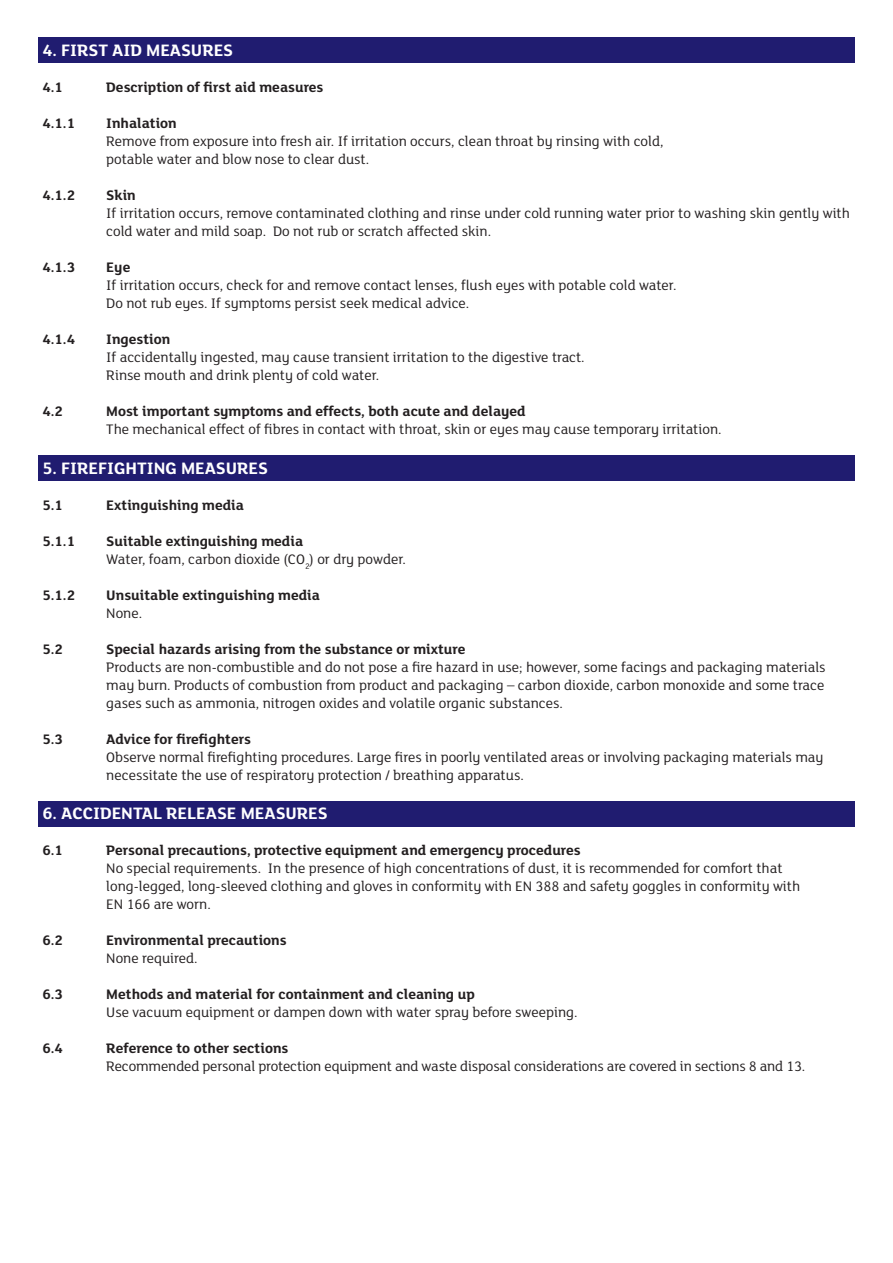
<style>
.page{position:relative;width:893px;height:1263px;background:#fff}
.page>*{position:absolute;margin:0;border:0;box-sizing:border-box;transform-origin:0 0}
.t1{font:700 18px "FS Lola";color:#fff}
.t2{font:15px/18px "FS Lola";color:#231f20}
.t3{font:700 15px "FS Lola";color:#231f20}
.s1{font-weight:700}
</style>
<div class="page">
<div style="left:38px;top:801px;width:817px;height:25px;background:#201c70"></div>
<div style="left:38px;top:455px;width:817px;height:25px;background:#201c70"></div>
<div style="left:38px;top:37px;width:817px;height:26px;background:#201c70"></div>
<p class="t1" style="left:43px;top:38px;width:192px">4. FIRST AID MEASURES</p>
<p class="t3" style="left:43px;top:77px;width:22px">4.1</p>
<p class="t3" style="left:106px;top:77px;width:219px">Description of first aid measures</p>
<p class="t3" style="left:43px;top:113px;width:34px">4.1.1</p>
<p class="t3" style="left:106px;top:113px;width:72px">Inhalation</p>
<p class="t2" style="left:106px;top:132px;width:559px">Remove from exposure into fresh air. If irritation occurs, clean throat by rinsing with cold, potable water and blow nose to clear dust.</p>
<p class="t3" style="left:43px;top:185px;width:34px">4.1.2</p>
<p class="t3" style="left:106px;top:185px;width:31px">Skin</p>
<p class="t2" style="left:106px;top:204px;width:745px">If irritation occurs, remove contaminated clothing and rinse under cold running water prior to washing skin gently with cold water and mild soap. Do not rub or scratch affected skin.</p>
<p class="t3" style="left:43px;top:257px;width:34px">4.1.3</p>
<p class="t3" style="left:106px;top:257px;width:26px">Eye</p>
<p class="t2" style="left:106px;top:276px;width:572px">If irritation occurs, check for and remove contact lenses, flush eyes with potable cold water.<br>Do not rub eyes. If symptoms persist seek medical advice.</p>
<p class="t3" style="left:43px;top:329px;width:34px">4.1.4</p>
<p class="t3" style="left:106px;top:329px;width:66px">Ingestion</p>
<p class="t2" style="left:106px;top:348px;width:480px">If accidentally ingested, may cause transient irritation to the digestive tract.<br>Rinse mouth and drink plenty of cold water.</p>
<p class="t3" style="left:43px;top:401px;width:22px">4.2</p>
<p class="t3" style="left:106px;top:401px;width:421px">Most important symptoms and effects, both acute and delayed</p>
<p class="t2" style="left:106px;top:420px;width:617px">The mechanical effect of fibres in contact with throat, skin or eyes may cause temporary irritation.</p>
<p class="t1" style="left:43px;top:455px;width:227px">5. FIREFIGHTING MEASURES</p>
<p class="t3" style="left:43px;top:494px;width:22px">5.1</p>
<p class="t3" style="left:106px;top:494px;width:139px">Extinguishing media</p>
<p class="t3" style="left:43px;top:530px;width:34px">5.1.1</p>
<p class="t2" style="left:106px;top:531px;width:301px"><span class="s1">Suitable extinguishing media<br></span>Water, foam, carbon dioxide (CO<sub>2</sub>) or dry powder.</p>
<p class="t3" style="left:43px;top:584px;width:34px">5.1.2</p>
<p class="t3" style="left:106px;top:584px;width:215px">Unsuitable extinguishing media</p>
<p class="t2" style="left:106px;top:603px;width:37px">None.</p>
<p class="t3" style="left:43px;top:638px;width:22px">5.2</p>
<p class="t3" style="left:106px;top:638px;width:361px">Special hazards arising from the substance or mixture</p>
<p class="t2" style="left:106px;top:657px;width:721px;text-align:justify">Products are non-combustible and do not pose a fire hazard in use; however, some facings and packaging materials may burn. Products of combustion from product and packaging – carbon dioxide, carbon monoxide and some trace gases such as ammonia, nitrogen oxides and volatile organic substances.</p>
<p class="t3" style="left:43px;top:728px;width:22px">5.3</p>
<p class="t3" style="left:106px;top:728px;width:146px">Advice for firefighters</p>
<p class="t2" style="left:106px;top:747px;width:719px">Observe normal firefighting procedures. Large fires in poorly ventilated areas or involving packaging materials may necessitate the use of respiratory protection / breathing apparatus.</p>
<p class="t1" style="left:43px;top:801px;width:287px">6. ACCIDENTAL RELEASE MEASURES</p>
<p class="t3" style="left:43px;top:840px;width:22px">6.1</p>
<p class="t3" style="left:106px;top:840px;width:476px">Personal precautions, protective equipment and emergency procedures</p>
<p class="t2" style="left:106px;top:859px;width:695px">No special requirements. In the presence of high concentrations of dust, it is recommended for comfort that long-legged, long-sleeved clothing and gloves in conformity with EN 388 and safety goggles in conformity with<br>EN 166 are worn.</p>
<p class="t3" style="left:43px;top:930px;width:22px">6.2</p>
<p class="t3" style="left:106px;top:930px;width:182px">Environmental precautions</p>
<p class="t2" style="left:106px;top:949px;width:93px">None required.</p>
<p class="t3" style="left:43px;top:984px;width:22px">6.3</p>
<p class="t3" style="left:106px;top:984px;width:370px">Methods and material for containment and cleaning up</p>
<p class="t2" style="left:106px;top:1003px;width:473px">Use vacuum equipment or dampen down with water spray before sweeping.</p>
<p class="t3" style="left:43px;top:1038px;width:22px">6.4</p>
<p class="t3" style="left:106px;top:1038px;width:184px">Reference to other sections</p>
<p class="t2" style="left:106px;top:1057px;width:701px">Recommended personal protection equipment and waste disposal considerations are covered in sections 8 and 13.</p>
</div>
